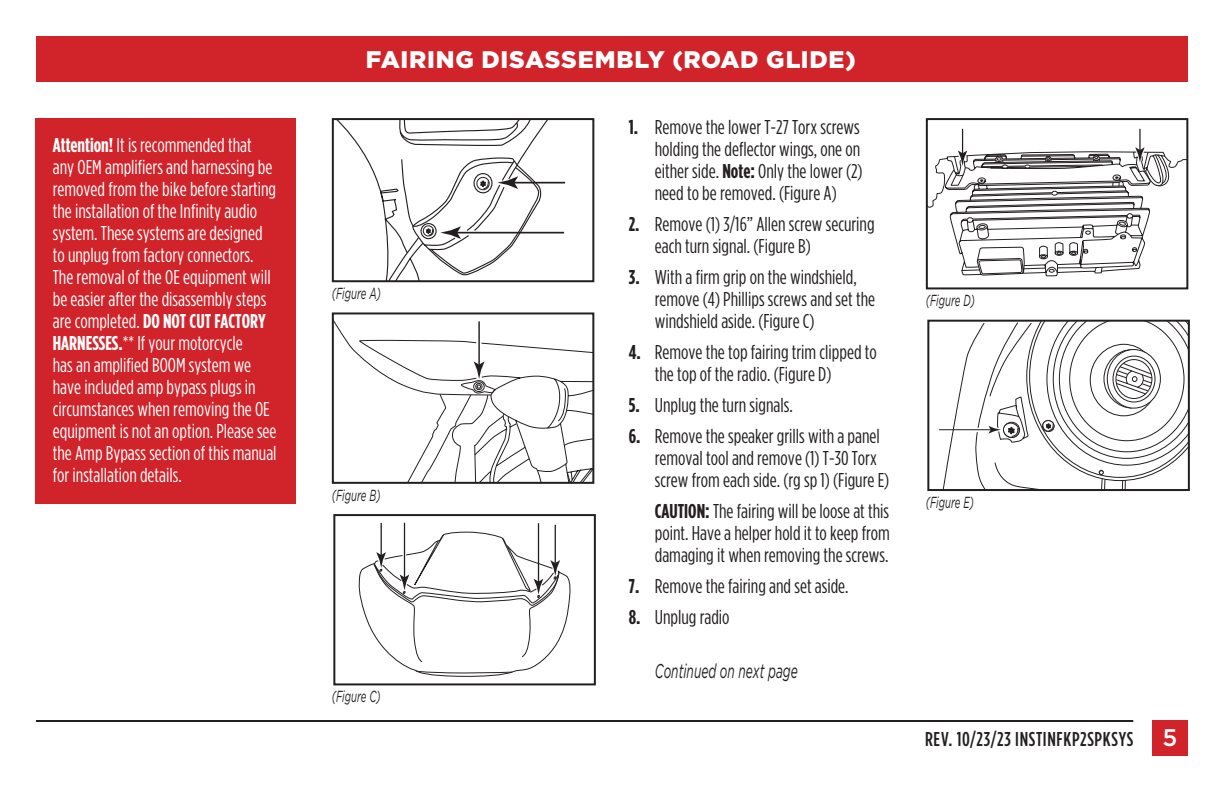
<style>
.page{position:relative;width:1224px;height:792px;background:#fff}
.page>*{position:absolute;margin:0;border:0;box-sizing:border-box;transform-origin:0 0}
.t1{font:900 24px "Gotham";letter-spacing:.03em;color:#fff}
.t2{font:20px/22px "Gotham Condensed";color:#231f20}
.t3{font:20px/22px "Gotham Condensed";color:#fff}
.t4{font:500 20px "Gotham Condensed";letter-spacing:.035em;color:#231f20}
.t5{font:italic 20px "Gotham";color:#231f20;scale:.6 1}
.t6{font:italic 16px "Gotham";color:#231f20;scale:.6 1}
.s1{font-weight:700}
.s2{font-family:"Gotham";font-size:24px;color:#fff}
</style>
<div class="page">
<div style="left:36px;top:36px;width:1152px;height:45px;background:#d1232a"></div>
<div style="left:1152px;top:720px;width:36px;height:36px;background:#d1232a"></div>
<hr style="left:36px;top:720px;width:1097px;height:2px;background:#231f20">
<div style="left:35px;top:118px;width:261px;height:386px;background:#d1232a"></div>
<svg style="left:337px;top:121px;width:229px;height:158px"></svg>
<hr style="left:511px;top:182px;width:54px;height:2px;background:#231f20">
<hr style="left:454px;top:232px;width:110px;height:2px;background:#231f20">
<svg style="left:411px;top:157px;width:132px;height:118px"></svg>
<div style="left:332px;top:118px;width:262px;height:164px;border:2px solid #231f20"></div>
<svg style="left:335px;top:322px;width:256px;height:56px"></svg>
<hr style="left:478px;top:321px;width:2px;height:46px;background:#231f20">
<svg style="left:388px;top:361px;width:203px;height:120px"></svg>
<div style="left:332px;top:312px;width:262px;height:172px;border:2px solid #231f20"></div>
<svg style="left:929px;top:129px;width:256px;height:148px"></svg>
<div style="left:926px;top:118px;width:262px;height:171px;border:2px solid #231f20"></div>
<hr style="left:381px;top:523px;width:1px;height:34px;background:#231f20">
<hr style="left:404px;top:523px;width:1px;height:57px;background:#231f20">
<hr style="left:538px;top:523px;width:1px;height:61px;background:#231f20">
<hr style="left:555px;top:525px;width:1px;height:40px;background:#231f20">
<svg style="left:359px;top:531px;width:211px;height:146px"></svg>
<div style="left:333px;top:514px;width:263px;height:171px;border:2px solid #231f20"></div>
<hr style="left:939px;top:429px;width:54px;height:1px;background:#231f20">
<svg style="left:941px;top:323px;width:246px;height:165px"></svg>
<div style="left:927px;top:320px;width:263px;height:171px;border:2px solid #231f20"></div>
<p class="t3" style="left:53px;top:134px;width:225px"><span class="s1">Attention!</span> It is recommended that any OEM amplifiers and harnessing be removed from the bike before starting the installation of the Infinity audio system. These systems are designed to unplug from factory connectors.<br>The removal of the OE equipment will be easier after the disassembly steps are completed. <span class="s1">DO NOT CUT FACTORY HARNESSES.</span>** If your motorcycle<br>has an amplified BOOM system we have included amp bypass plugs in circumstances when removing the OE equipment is not an option. Please see the Amp Bypass section of this manual for installation details.</p>
<p class="t1" style="left:366px;top:46px;width:491px">FAIRING DISASSEMBLY (ROAD GLIDE)</p>
<p class="t6" style="left:332px;top:285px;width:83px">(Figure A)</p>
<p class="t6" style="left:332px;top:486px;width:83px">(Figure B)</p>
<p class="t6" style="left:332px;top:688px;width:83px">(Figure C)</p>
<p class="t2" style="left:655px;top:116px;width:209px;text-indent:-26px"><span class="s1">1.</span> Remove the lower T-27 Torx screws holding the deflector wings, one on either side. <span class="s1">Note:</span> Only the lower (2) need to be removed. (Figure A)</p>
<p class="t2" style="left:655px;top:213px;width:221px;text-indent:-26px"><span class="s1">2.</span> Remove (1) 3/16” Allen screw securing each turn signal. (Figure B)</p>
<p class="t2" style="left:655px;top:266px;width:222px;text-indent:-26px"><span class="s1">3.</span> With a firm grip on the windshield, remove (4) Phillips screws and set the windshield aside. (Figure C)</p>
<p class="t2" style="left:655px;top:341px;width:223px;text-indent:-26px"><span class="s1">4.</span> Remove the top fairing trim clipped to the top of the radio. (Figure D)</p>
<p class="t2" style="left:629px;top:394px;width:165px"><span class="s1">5.</span> Unplug the turn signals.</p>
<p class="t2" style="left:655px;top:425px;width:236px;text-indent:-26px"><span class="s1">6.</span> Remove the speaker grills with a panel removal tool and remove (1) T-30 Torx screw from each side. (rg sp 1) (Figure E)</p>
<p class="t2" style="left:655px;top:500px;width:236px;text-align:justify"><span class="s1">CAUTION:</span> The fairing will be loose at this point. Have a helper hold it to keep from damaging it when removing the screws.</p>
<p class="t2" style="left:629px;top:575px;width:221px"><span class="s1">7.</span> Remove the fairing and set aside.</p>
<p class="t2" style="left:629px;top:606px;width:102px"><span class="s1">8.</span> Unplug radio</p>
<p class="t5" style="left:655px;top:660px;width:240px">Continued on next page</p>
<p class="t6" style="left:926px;top:292px;width:84px">(Figure D)</p>
<p class="t6" style="left:926px;top:493px;width:82px">(Figure E)</p>
<p class="t4" style="left:925px;top:728px;width:254px">REV. 10/23/23 INSTINFKP2SPKSYS <span class="s2">5</span></p>
</div>
